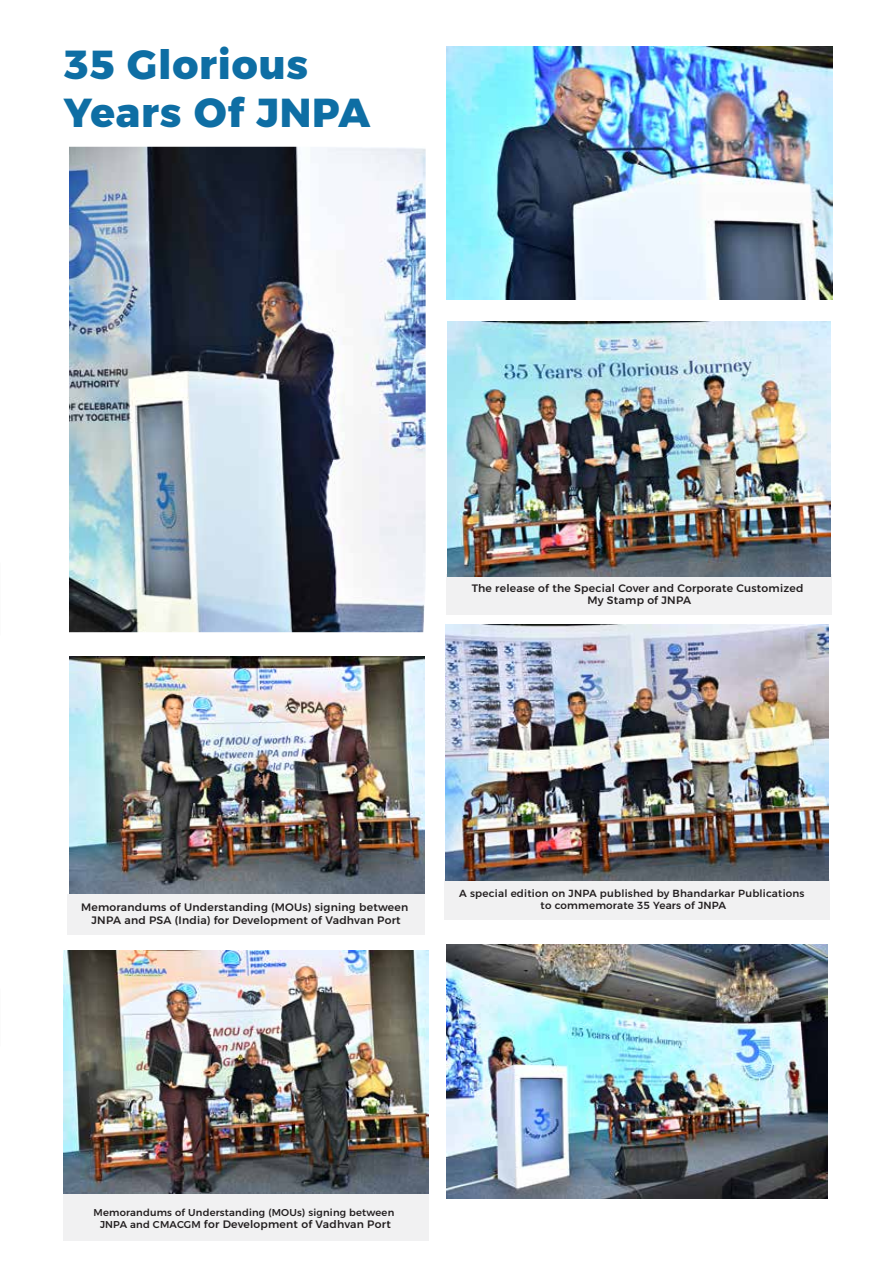
<style>
.page{position:relative;width:893px;height:1263px;background:#fff}
.page>*{position:absolute;margin:0;border:0;box-sizing:border-box;transform-origin:0 0}
.t1{font:800 40.5px/48.6px "Alexandria";letter-spacing:.02em;color:#0e6ea4}
.t2{font:500 10.8px/12.9px "Alexandria";letter-spacing:.02em;color:#231f20;text-align:center}
.t3{font:500 10.35px/12.3px "Alexandria";letter-spacing:.02em;color:#231f20;text-align:center}
.t4{font:500 9.9px "Alexandria";letter-spacing:.02em;color:#231f20}
.s1{font-size:9.9px}
</style>
<div class="page">
<div style="left:447px;top:574px;width:385px;height:41px;background:#f1f1f2"></div>
<div style="left:444px;top:879px;width:386px;height:41px;background:#f1f1f2"></div>
<div style="left:68px;top:894px;width:357px;height:41px;background:#f1f1f2"></div>
<div style="left:63px;top:1193px;width:365px;height:48px;background:#f1f1f2"></div>
<img style="left:447px;top:321px;width:384px;height:256px">
<img style="left:69px;top:147px;width:357px;height:485px">
<img style="left:69px;top:657px;width:356px;height:237px">
<img style="left:63px;top:950px;width:365px;height:243px">
<img style="left:447px;top:47px;width:385px;height:253px">
<img style="left:445px;top:624px;width:384px;height:256px">
<img style="left:446px;top:944px;width:382px;height:255px">
<h1 class="t1" style="left:64px;top:41px;width:308px">35 Glorious<br>Years Of JNPA</h1>
<p class="t2" style="left:472px;top:581px;width:333px">The release of the Special Cover and Corporate Customized<br>My Stamp of JNPA</p>
<p class="t2" style="left:81px;top:901px;width:329px">Memorandums of Understanding (MOUs) signing between<br>JNPA and PSA (India) for Development of Vadhvan Port</p>
<p class="t3" style="left:459px;top:887px;width:347px">A special edition on JNPA published by Bhandarkar Publications to commemorate 35 Years of JNPA</p>
<p class="t4" style="left:94px;top:1206px;width:302px">Memorandums of Understanding (MOUs) signing between</p>
<p class="t2" style="left:100px;top:1218px;width:292px"><span class="s1">JNPA and CMACGM</span> for Development of Vadhvan Port</p>
</div>
